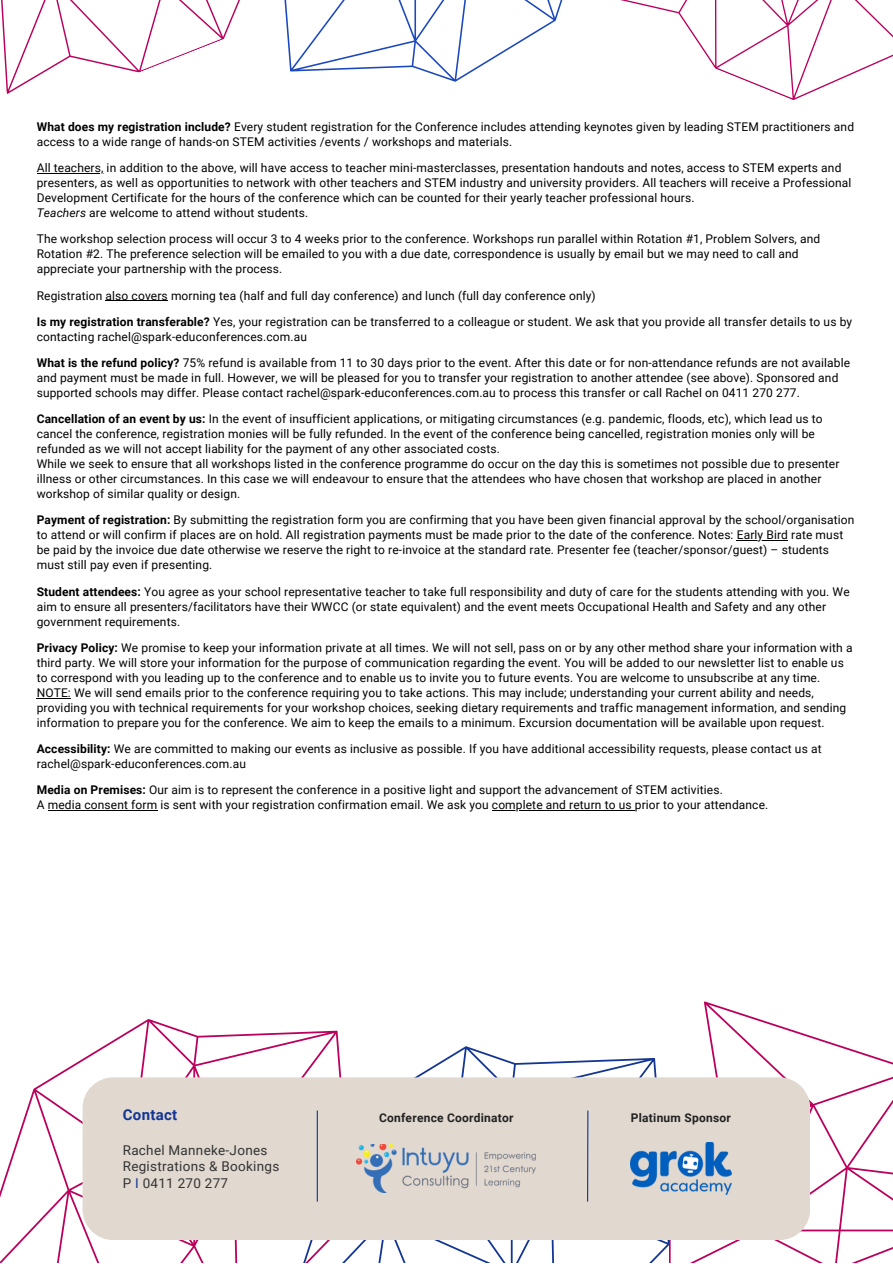
<style>
.page{position:relative;width:893px;height:1264px;background:#fff}
.page>*{position:absolute;margin:0;border:0;box-sizing:border-box;transform-origin:0 0}
.t1{font:700 15px "Roboto";letter-spacing:.02em;color:#133593}
.t2{font:13.5px "Roboto";letter-spacing:.02em;color:#333}
.t3{font:12px/15px "Roboto";letter-spacing:.01em;color:#000}
.t4{font:700 12px "Roboto";letter-spacing:.02em;color:#222}
.s1{font-weight:700}
.s2{font-style:italic}
.s3{color:#133593}
</style>
<div class="page">
<hr style="left:106px;top:300px;width:62px;height:1px;background:#000">
<hr style="left:37px;top:173px;width:66px;height:1px;background:#000">
<hr style="left:736px;top:540px;width:52px;height:1px;background:#000">
<hr style="left:37px;top:697px;width:34px;height:1px;background:#000">
<hr style="left:48px;top:810px;width:109px;height:1px;background:#000">
<hr style="left:492px;top:810px;width:143px;height:1px;background:#000">
<svg style="left:1px;top:0;width:891px;height:100px"></svg>
<svg style="left:352px;top:1046px;width:317px;height:216px"></svg>
<svg style="left:0;top:1019px;width:352px;height:243px"></svg>
<svg style="left:669px;top:1001px;width:223px;height:261px"></svg>
<div style="left:82px;top:1077px;width:728px;height:162px;background:#e1d8d0;border-radius:31px"></div>
<img style="left:356px;top:1144px;width:179px;height:48px">
<hr style="left:317px;top:1110px;width:1px;height:91px;background:#133593">
<hr style="left:587px;top:1110px;width:1px;height:91px;background:#133593">
<img style="left:630px;top:1142px;width:101px;height:51px">
<p class="t3" style="left:37px;top:119px;width:818px"><span class="s1">What does my registration include?</span> Every student registration for the Conference includes attending keynotes given by leading STEM practitioners and access to a wide range of hands-on STEM activities /events / workshops and materials.</p>
<p class="t3" style="left:37px;top:160px;width:816px">All teachers, in addition to the above, will have access to teacher mini-masterclasses, presentation handouts and notes, access to STEM experts and presenters, as well as opportunities to network with other teachers and STEM industry and university providers. All teachers will receive a Professional<br>Development Certificate for the hours of the conference which can be counted for their yearly teacher professional hours.</p>
<p class="t3" style="left:37px;top:205px;width:273px"><span class="s2">Teachers</span> are welcome to attend without students.</p>
<p class="t3" style="left:37px;top:232px;width:785px">The workshop selection process will occur 3 to 4 weeks prior to the conference. Workshops run parallel within Rotation #1, Problem Solvers, and<br>Rotation #2. The preference selection will be emailed to you with a due date, correspondence is usually by email but we may need to call and appreciate your partnership with the process.</p>
<p class="t3" style="left:37px;top:288px;width:560px">Registration also covers morning tea (half and full day conference) and lunch (full day conference only)</p>
<p class="t3" style="left:37px;top:314px;width:817px"><span class="s1">Is my registration transferable?</span> Yes, your registration can be transferred to a colleague or student. We ask that you provide all transfer details to us by contacting rachel@spark-educonferences.com.au</p>
<p class="t3" style="left:37px;top:355px;width:814px"><span class="s1">What is the refund policy?</span> 75% refund is available from 11 to 30 days prior to the event. After this date or for non-attendance refunds are not available and payment must be made in full. However, we will be pleased for you to transfer your registration to another attendee (see above). Sponsored and supported schools may differ. Please contact rachel@spark-educonferences.com.au to process this transfer or call Rachel on 0411 270 277.</p>
<p class="t3" style="left:37px;top:411px;width:787px"><span class="s1">Cancellation of an event by us:</span> In the event of insufficient applications, or mitigating circumstances (e.g. pandemic, floods, etc), which lead us to cancel the conference, registration monies will be fully refunded. In the event of the conference being cancelled, registration monies only will be refunded as we will not accept liability for the payment of any other associated costs.</p>
<p class="t3" style="left:37px;top:456px;width:804px">While we seek to ensure that all workshops listed in the conference programme do occur on the day this is sometimes not possible due to presenter illness or other circumstances. In this case we will endeavour to ensure that the attendees who have chosen that workshop are placed in another workshop of similar quality or design.</p>
<p class="t3" style="left:37px;top:513px;width:819px"><span class="s1">Payment of registration:</span> By submitting the registration form you are confirming that you have been given financial approval by the school/organisation to attend or will confirm if places are on hold. All registration payments must be made prior to the date of the conference. Notes: Early Bird rate must be paid by the invoice due date otherwise we reserve the right to re-invoice at the standard rate. Presenter fee (teacher/sponsor/guest) – students must still pay even if presenting.</p>
<p class="t3" style="left:37px;top:584px;width:814px"><span class="s1">Student attendees:</span> You agree as your school representative teacher to take full responsibility and duty of care for the students attending with you. We aim to ensure all presenters/facilitators have their WWCC (or state equivalent) and the event meets Occupational Health and Safety and any other government requirements.</p>
<p class="t3" style="left:37px;top:640px;width:817px"><span class="s1">Privacy Policy:</span> We promise to keep your information private at all times. We will not sell, pass on or by any other method share your information with a third party. We will store your information for the purpose of communication regarding the event. You will be added to our newsletter list to enable us to correspond with you leading up to the conference and to enable us to invite you to future events. You are welcome to unsubscribe at any time.</p>
<p class="t3" style="left:37px;top:685px;width:811px">NOTE: We will send emails prior to the conference requiring you to take actions. This may include; understanding your current ability and needs, providing you with technical requirements for your workshop choices, seeking dietary requirements and traffic management information, and sending information to prepare you for the conference. We aim to keep the emails to a minimum. Excursion documentation will be available upon request.</p>
<p class="t3" style="left:37px;top:741px;width:786px"><span class="s1">Accessibility:</span> We are committed to making our events as inclusive as possible. If you have additional accessibility requests, please contact us at rachel@spark-educonferences.com.au</p>
<p class="t3" style="left:37px;top:782px;width:687px"><span class="s1">Media on Premises:</span> Our aim is to represent the conference in a positive light and support the advancement of STEM activities.</p>
<p class="t3" style="left:37px;top:797px;width:733px">A media consent form is sent with your registration confirmation email. We ask you complete and return to us prior to your attendance.</p>
<p class="t1" style="left:123px;top:1106px;width:56px">Contact</p>
<p class="t4" style="left:379px;top:1110px;width:136px">Conference Coordinator</p>
<p class="t4" style="left:630px;top:1110px;width:101px">Platinum Sponsor</p>
<p class="t2" style="left:123px;top:1141px;width:146px">Rachel Manneke-Jones</p>
<p class="t2" style="left:123px;top:1158px;width:158px">Registrations &amp; Bookings</p>
<p class="t2" style="left:123px;top:1175px;width:107px">P <span class="s3">I</span> 0411 270 277</p>
</div>
